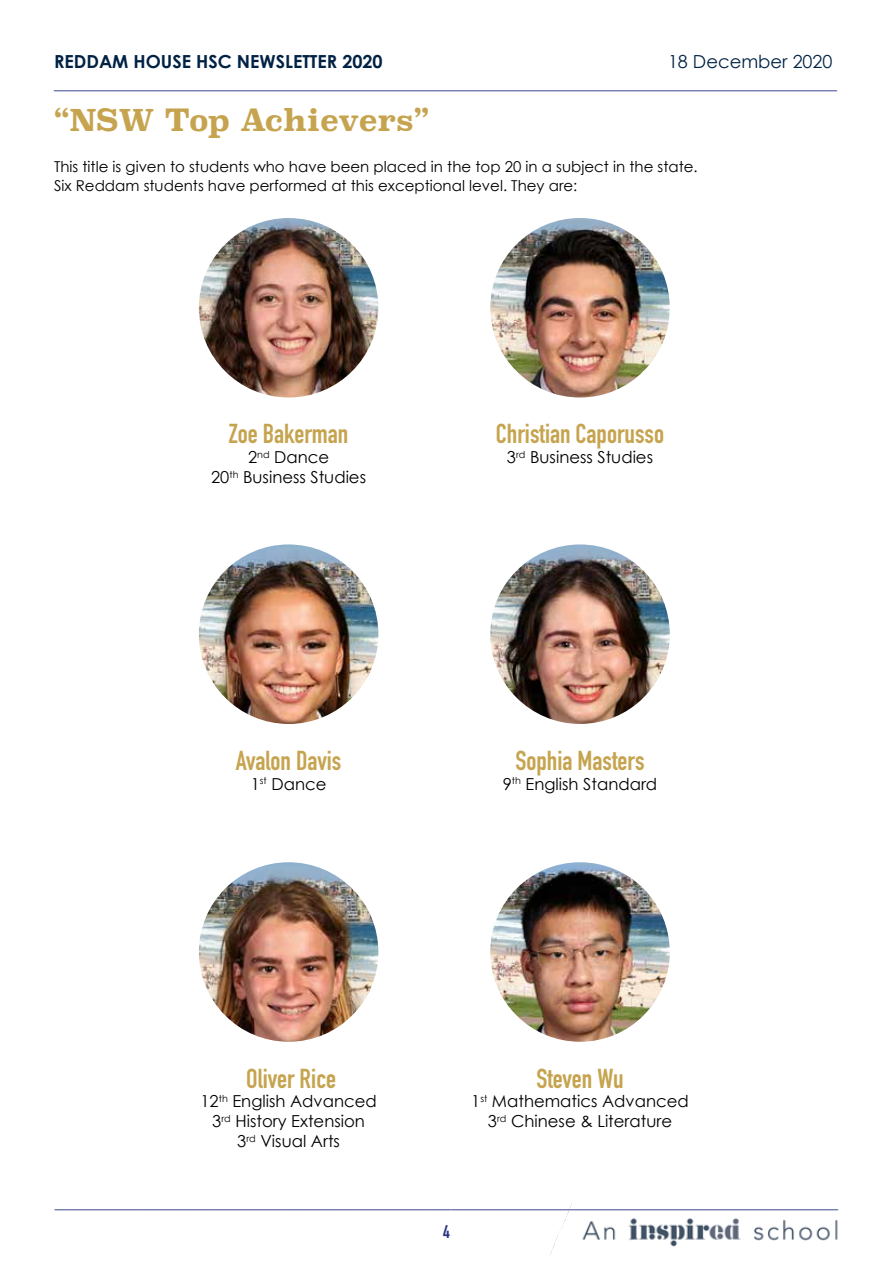
<style>
.page{position:relative;width:893px;height:1263px;background:#fff}
.page>*{position:absolute;margin:0;border:0;box-sizing:border-box;transform-origin:0 0}
.t1{font:700 30px "Superclarendon";color:#c6a44f}
.t2{font:700 27px "DIN Condensed";color:#c6a44f}
.t3{font:18px "Century Gothic";color:#283583}
.t4{font:700 18px "Century Gothic";color:#012245}
.t5{font:18px "Century Gothic";color:#012245}
.t6{font:700 18px "DIN Condensed";color:#283583}
.t7{font:16.5px/19.8px "Century Gothic";color:#000;text-align:center}
.t8{font:15px/19.5px "Century Gothic";color:#000}
</style>
<div class="page">
<img style="left:549px;top:1203px;width:289px;height:54px">
<img style="left:199px;top:218px;width:179px;height:179px;border-radius:90px">
<img style="left:199px;top:544px;width:179px;height:180px;border-radius:90px">
<img style="left:199px;top:862px;width:179px;height:180px;border-radius:90px">
<img style="left:490px;top:218px;width:180px;height:179px;border-radius:90px">
<img style="left:490px;top:544px;width:180px;height:180px;border-radius:90px">
<img style="left:490px;top:862px;width:180px;height:180px;border-radius:90px">
<p class="t4" style="left:54px;top:47px;width:330px">REDDAM HOUSE HSC NEWSLETTER 2020</p>
<p class="t5" style="left:668px;top:48px;width:166px">18 December 2020</p>
<p class="t3" style="left:54px;top:70px;width:784px">_______________________________________________________________________________________</p>
<h1 class="t1" style="left:54px;top:97px;width:377px">“NSW Top Achievers”</h1>
<p class="t8" style="left:54px;top:156px;width:645px">This title is given to students who have been placed in the top 20 in a subject in the state.<br>Six Reddam students have performed at this exceptional level. They are:</p>
<h2 class="t2" style="left:229px;top:416px;width:121px">Zoe Bakerman</h2>
<p class="t7" style="left:211px;top:447px;width:156px">2<sup>nd</sup> Dance<br>20<sup>th</sup> Business Studies</p>
<h2 class="t2" style="left:236px;top:742px;width:107px">Avalon Davis</h2>
<p class="t7" style="left:251px;top:773px;width:77px">1<sup>st</sup> Dance</p>
<h2 class="t2" style="left:496px;top:416px;width:170px">Christian Caporusso</h2>
<p class="t7" style="left:507px;top:447px;width:148px">3<sup>rd</sup> Business Studies</p>
<h2 class="t2" style="left:515px;top:742px;width:131px">Sophia Masters</h2>
<p class="t7" style="left:503px;top:773px;width:156px">9<sup>th</sup> English Standard</p>
<h2 class="t2" style="left:246px;top:1060px;width:91px">Oliver Rice</h2>
<p class="t7" style="left:200px;top:1091px;width:178px">12<sup>th</sup> English Advanced<br>3<sup>rd</sup> History Extension<br>3<sup>rd</sup> Visual Arts</p>
<h2 class="t2" style="left:536px;top:1060px;width:89px">Steven Wu</h2>
<p class="t7" style="left:471px;top:1091px;width:219px">1<sup>st</sup> Mathematics Advanced<br>3<sup>rd</sup> Chinese &amp; Literature</p>
<p class="t3" style="left:55px;top:1189px;width:785px">_______________________________________________________________________________________</p>
<p class="t6" style="left:443px;top:1220px;width:8px">4</p>
</div>
